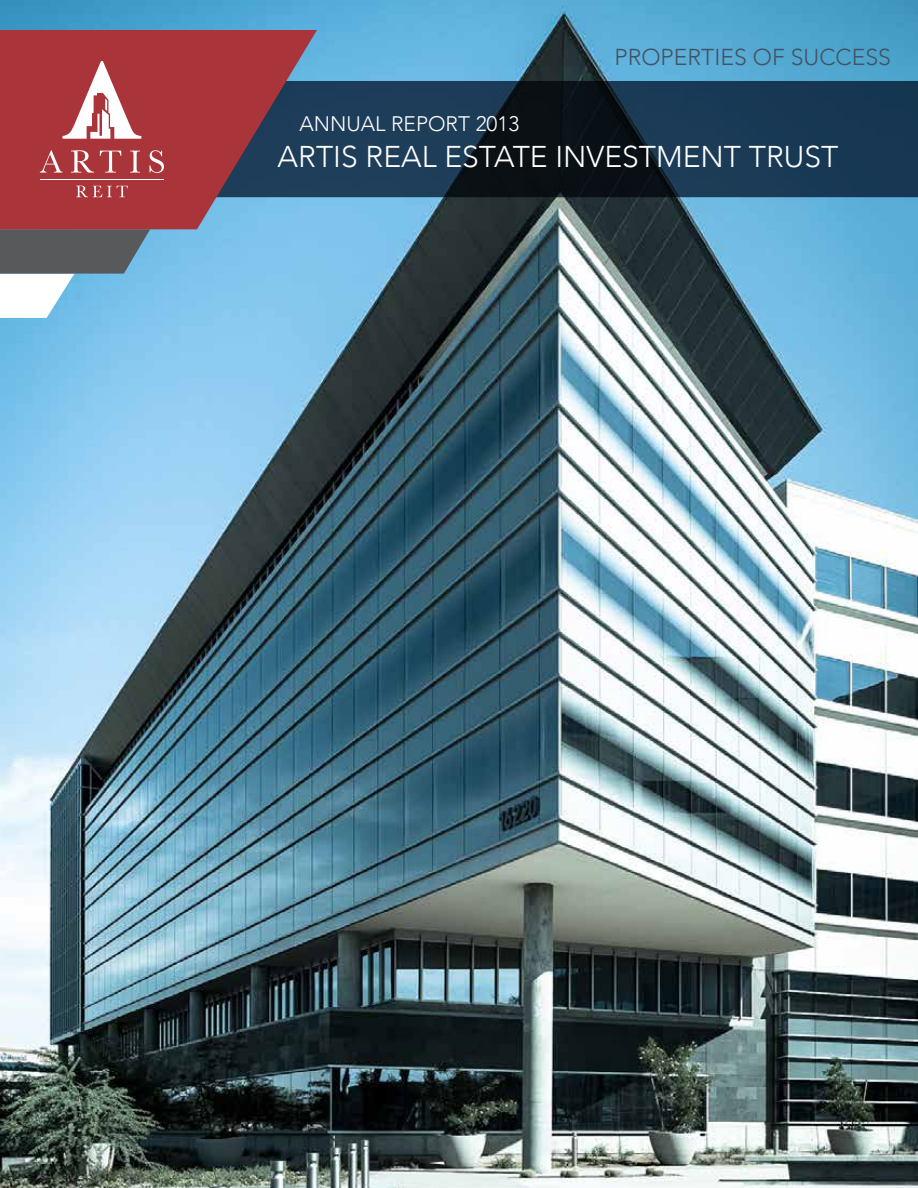
<style>
.page{position:relative;width:918px;height:1188px;background:#fff}
.page>*{position:absolute;margin:0;border:0;box-sizing:border-box;transform-origin:0 0}
.t1{font:300 30px "Avenir LT";color:#fff}
.t2{font:300 22.95px "Avenir LT";color:#435363}
.t3{font:300 21px "Avenir LT";color:#fff}
</style>
<div class="page">
<img style="left:1px;top:0;width:917px;height:1188px">
<img style="left:917px;top:0;width:1px;height:800px">
<hr style="left:0;top:0;width:1px;height:1188px;background:#a93439">
<svg style="left:317px;top:81px;width:601px;height:116px;background:#152f44"></svg>
<svg style="left:0;top:229px;width:150px;height:89px"></svg>
<svg style="left:1px;top:30px;width:316px;height:199px;background:#91404b"></svg>
<svg style="left:62px;top:61px;width:79px;height:78px"></svg>
<svg style="left:40px;top:150px;width:23px;height:23px"></svg>
<svg style="left:71px;top:150px;width:23px;height:23px"></svg>
<svg style="left:100px;top:151px;width:21px;height:22px"></svg>
<svg style="left:130px;top:151px;width:10px;height:22px"></svg>
<svg style="left:149px;top:150px;width:15px;height:23px"></svg>
<svg style="left:76px;top:186px;width:52px;height:11px"></svg>
<hr style="left:40px;top:179px;width:124px;height:1px;background:#fff">
<p class="t2" style="left:615px;top:44px;width:278px">PROPERTIES OF SUCCESS</p>
<p class="t3" style="left:299px;top:112px;width:222px">ANNUAL REPORT 2013</p>
<p class="t1" style="left:278px;top:139px;width:562px">ARTIS REAL ESTATE INVESTMENT TRUST</p>
</div>
